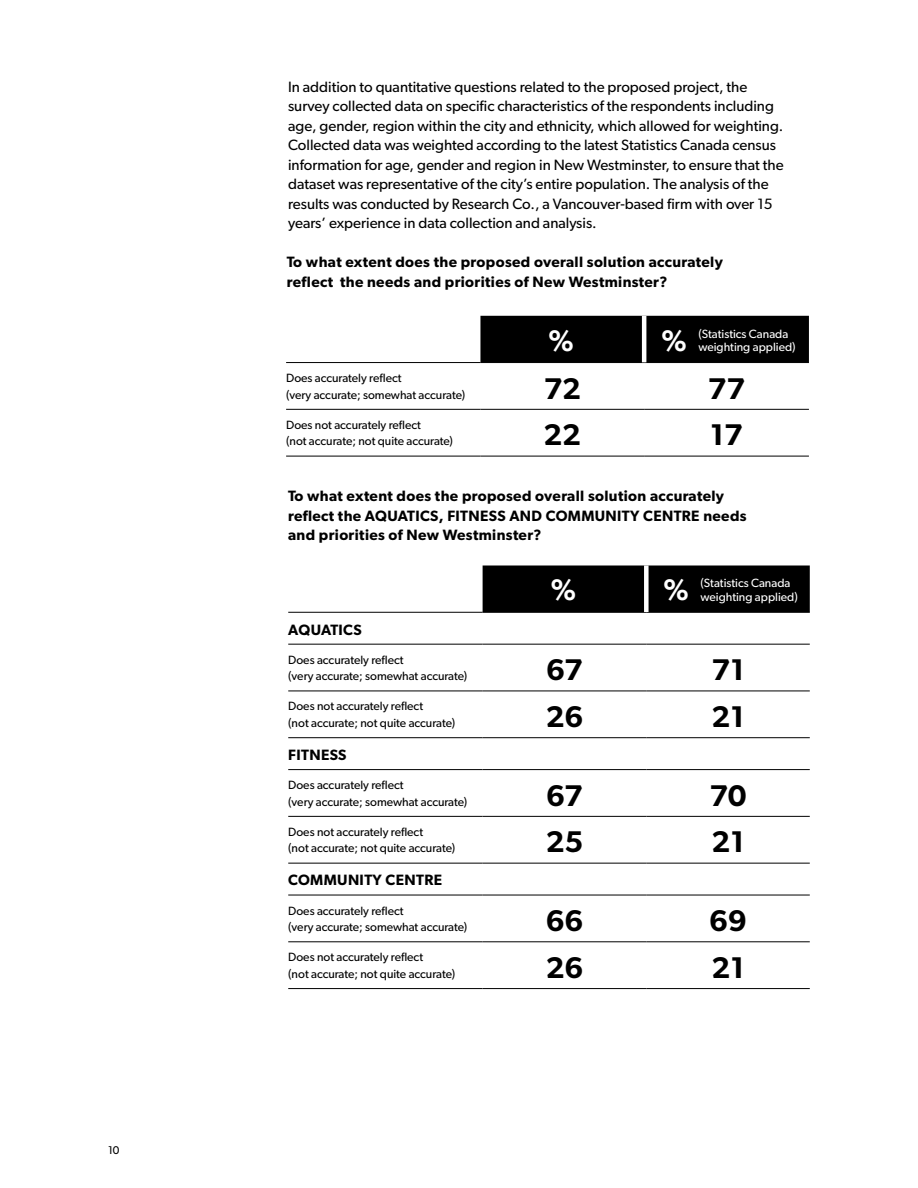
<style>
.page{position:relative;width:918px;height:1188px;background:#fff}
.page>*{position:absolute;margin:0;border:0;box-sizing:border-box;transform-origin:0 0}
.t1{font:600 30px "Gibson";color:#000}
.t2{font:600 30px "Gibson";color:#fff}
.t3{font:15px/19.5px "Gibson";color:#000}
.t4{font:600 15px/19.5px "Gibson";letter-spacing:.025em;color:#000}
.t5{font:12px/16.5px "Gibson";color:#000}
.t6{font:12px/13.5px "Gibson";color:#fff}
.t7{font:11.25px "Gibson";color:#000}
</style>
<div class="page">
<div style="left:480px;top:316px;width:329px;height:46px;background:#000"></div>
<hr style="left:286px;top:362px;width:194px;height:1px;background:#000">
<hr style="left:480px;top:362px;width:164px;height:1px;background:#000">
<hr style="left:644px;top:362px;width:165px;height:1px;background:#000">
<hr style="left:286px;top:409px;width:194px;height:1px;background:#000">
<hr style="left:480px;top:409px;width:164px;height:1px;background:#000">
<hr style="left:644px;top:409px;width:165px;height:1px;background:#000">
<hr style="left:286px;top:456px;width:194px;height:1px;background:#000">
<hr style="left:480px;top:456px;width:164px;height:1px;background:#000">
<hr style="left:644px;top:456px;width:165px;height:1px;background:#000">
<hr style="left:642px;top:316px;width:4px;height:46px;background:#fff">
<div style="left:483px;top:566px;width:327px;height:46px;background:#000"></div>
<hr style="left:288px;top:612px;width:195px;height:1px;background:#000">
<hr style="left:483px;top:612px;width:163px;height:1px;background:#000">
<hr style="left:646px;top:612px;width:164px;height:1px;background:#000">
<hr style="left:288px;top:644px;width:195px;height:1px;background:#000">
<hr style="left:483px;top:644px;width:163px;height:1px;background:#000">
<hr style="left:646px;top:644px;width:164px;height:1px;background:#000">
<hr style="left:288px;top:691px;width:195px;height:1px;background:#000">
<hr style="left:483px;top:691px;width:163px;height:1px;background:#000">
<hr style="left:646px;top:691px;width:164px;height:1px;background:#000">
<hr style="left:288px;top:737px;width:195px;height:1px;background:#000">
<hr style="left:483px;top:737px;width:163px;height:1px;background:#000">
<hr style="left:646px;top:737px;width:164px;height:1px;background:#000">
<hr style="left:288px;top:769px;width:195px;height:1px;background:#000">
<hr style="left:483px;top:769px;width:163px;height:1px;background:#000">
<hr style="left:646px;top:769px;width:164px;height:1px;background:#000">
<hr style="left:288px;top:816px;width:195px;height:1px;background:#000">
<hr style="left:483px;top:816px;width:163px;height:1px;background:#000">
<hr style="left:646px;top:816px;width:164px;height:1px;background:#000">
<hr style="left:288px;top:863px;width:195px;height:1px;background:#000">
<hr style="left:483px;top:863px;width:163px;height:1px;background:#000">
<hr style="left:646px;top:863px;width:164px;height:1px;background:#000">
<hr style="left:288px;top:895px;width:195px;height:1px;background:#000">
<hr style="left:483px;top:895px;width:163px;height:1px;background:#000">
<hr style="left:646px;top:895px;width:164px;height:1px;background:#000">
<hr style="left:288px;top:942px;width:195px;height:1px;background:#000">
<hr style="left:483px;top:942px;width:163px;height:1px;background:#000">
<hr style="left:646px;top:942px;width:164px;height:1px;background:#000">
<hr style="left:288px;top:988px;width:195px;height:1px;background:#000">
<hr style="left:483px;top:988px;width:163px;height:1px;background:#000">
<hr style="left:646px;top:988px;width:164px;height:1px;background:#000">
<div style="left:644px;top:566px;width:5px;height:46px;background:#fff"></div>
<p class="t7" style="left:108px;top:1144px;width:13px">10</p>
<p class="t3" style="left:288px;top:77px;width:497px">In addition to quantitative questions related to the proposed project, the survey collected data on specific characteristics of the respondents including age, gender, region within the city and ethnicity, which allowed for weighting.<br>Collected data was weighted according to the latest Statistics Canada census information for age, gender and region in New Westminster, to ensure that the dataset was representative of the city’s entire population. The analysis of the results was conducted by Research Co., a Vancouver-based firm with over 15 years’ experience in data collection and analysis.</p>
<p class="t4" style="left:287px;top:252px;width:438px">To what extent does the proposed overall solution accurately reflect the needs and priorities of New Westminster?</p>
<p class="t6" style="left:698px;top:327px;width:99px">(Statistics Canada weighting applied)</p>
<h1 class="t2" style="left:548px;top:322px;width:27px">%</h1>
<h1 class="t2" style="left:661px;top:322px;width:27px">%</h1>
<p class="t5" style="left:286px;top:369px;width:180px">Does accurately reflect<br>(very accurate; somewhat accurate)</p>
<h1 class="t1" style="left:544px;top:370px;width:39px">72</h1>
<h1 class="t1" style="left:708px;top:370px;width:39px">77</h1>
<p class="t5" style="left:286px;top:416px;width:168px">Does not accurately reflect<br>(not accurate; not quite accurate)</p>
<h1 class="t1" style="left:544px;top:417px;width:39px">22</h1>
<h1 class="t1" style="left:710px;top:417px;width:34px">17</h1>
<p class="t4" style="left:288px;top:486px;width:460px">To what extent does the proposed overall solution accurately reflect the AQUATICS, FITNESS AND COMMUNITY CENTRE needs and priorities of New Westminster?</p>
<p class="t6" style="left:701px;top:576px;width:99px">(Statistics Canada weighting applied)</p>
<h1 class="t2" style="left:550px;top:572px;width:27px">%</h1>
<h1 class="t2" style="left:663px;top:572px;width:27px">%</h1>
<p class="t4" style="left:288px;top:619px;width:75px">AQUATICS</p>
<p class="t5" style="left:288px;top:651px;width:180px">Does accurately reflect<br>(very accurate; somewhat accurate)</p>
<h1 class="t1" style="left:546px;top:652px;width:38px">67</h1>
<h1 class="t1" style="left:712px;top:652px;width:34px">71</h1>
<p class="t5" style="left:288px;top:698px;width:168px">Does not accurately reflect<br>(not accurate; not quite accurate)</p>
<h1 class="t1" style="left:546px;top:699px;width:39px">26</h1>
<h1 class="t1" style="left:712px;top:699px;width:34px">21</h1>
<p class="t4" style="left:288px;top:745px;width:60px">FITNESS</p>
<p class="t5" style="left:288px;top:777px;width:180px">Does accurately reflect<br>(very accurate; somewhat accurate)</p>
<h1 class="t1" style="left:546px;top:777px;width:38px">67</h1>
<h1 class="t1" style="left:710px;top:777px;width:38px">70</h1>
<p class="t5" style="left:288px;top:823px;width:168px">Does not accurately reflect<br>(not accurate; not quite accurate)</p>
<h1 class="t1" style="left:546px;top:824px;width:39px">25</h1>
<h1 class="t1" style="left:712px;top:824px;width:34px">21</h1>
<p class="t4" style="left:288px;top:870px;width:155px">COMMUNITY CENTRE</p>
<p class="t5" style="left:288px;top:902px;width:180px">Does accurately reflect<br>(very accurate; somewhat accurate)</p>
<h1 class="t1" style="left:546px;top:903px;width:39px">66</h1>
<h1 class="t1" style="left:709px;top:903px;width:39px">69</h1>
<p class="t5" style="left:288px;top:949px;width:168px">Does not accurately reflect<br>(not accurate; not quite accurate)</p>
<h1 class="t1" style="left:546px;top:950px;width:39px">26</h1>
<h1 class="t1" style="left:712px;top:950px;width:34px">21</h1>
</div>
